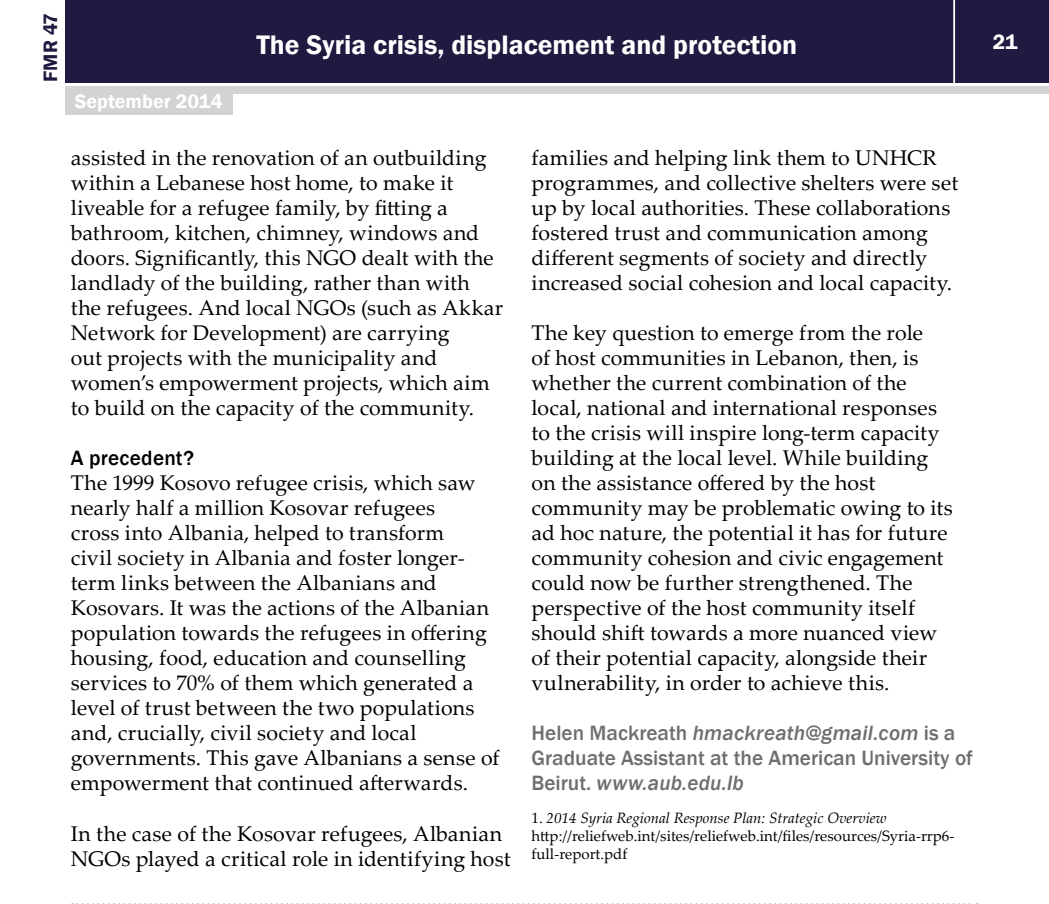
<style>
.page{position:relative;width:1049px;height:904px;background:#fff}
.page>*{position:absolute;margin:0;border:0;box-sizing:border-box;transform-origin:0 0}
.t1{font:600 27.5px "Franklin Gothic";color:#fff}
.t2{font:21.25px/25px "Palatino Linotype";letter-spacing:.01em;color:#000}
.t3{font:500 21.25px/25px "Franklin Gothic";color:#6d6e71}
.t4{font:500 21.25px "Franklin Gothic";letter-spacing:.015em;color:#000}
.t5{font:600 21.25px "Franklin Gothic";color:#fff}
.t6{font:600 20px "Franklin Gothic";color:#fff}
.t7{font:600 20px "Franklin Gothic";color:#211a40}
.t8{font:15px/18px "Palatino Linotype";color:#000}
.s1{font-style:italic}
</style>
<div class="page">
<div style="left:65px;top:0;width:984px;height:83px;background:#211a40"></div>
<div style="left:65px;top:86px;width:984px;height:8px;background:#d1d3d4"></div>
<hr style="left:953px;top:0;width:2px;height:85px;background:#fff">
<div style="left:65px;top:92px;width:167px;height:22px;background:#d1d3d4"></div>
<p class="t7" style="left:38px;top:82px;width:70px;rotate:-90deg">FMR 47</p>
<p class="t1" style="left:256px;top:28px;width:542px">The Syria crisis, displacement and protection</p>
<p class="t5" style="left:993px;top:29px;width:26px">21</p>
<p class="t6" style="left:75px;top:89px;width:149px">September 2014</p>
<p class="t2" style="left:71px;top:144px;width:434px">assisted in the renovation of an outbuilding within a Lebanese host home, to make it liveable for a refugee family, by fitting a bathroom, kitchen, chimney, windows and doors. Significantly, this NGO dealt with the landlady of the building, rather than with the refugees. And local NGOs (such as Akkar Network for Development) are carrying<br>out projects with the municipality and women’s empowerment projects, which aim to build on the capacity of the community.</p>
<p class="t4" style="left:71px;top:445px;width:125px">A precedent?</p>
<p class="t2" style="left:71px;top:469px;width:430px">The 1999 Kosovo refugee crisis, which saw nearly half a million Kosovar refugees<br>cross into Albania, helped to transform<br>civil society in Albania and foster longer&shy;term links between the Albanians and Kosovars. It was the actions of the Albanian population towards the refugees in offering housing, food, education and counselling services to 70% of them which generated a level of trust between the two populations and, crucially, civil society and local governments. This gave Albanians a sense of empowerment that continued afterwards.</p>
<p class="t2" style="left:71px;top:819px;width:441px">In the case of the Kosovar refugees, Albanian<br>NGOs played a critical role in identifying host</p>
<p class="t2" style="left:532px;top:144px;width:428px">families and helping link them to UNHCR programmes, and collective shelters were set up by local authorities. These collaborations fostered trust and communication among different segments of society and directly increased social cohesion and local capacity.</p>
<p class="t2" style="left:532px;top:319px;width:423px">The key question to emerge from the role<br>of host communities in Lebanon, then, is whether the current combination of the local, national and international responses to the crisis will inspire long-term capacity building at the local level. While building on the assistance offered by the host community may be problematic owing to its ad hoc nature, the potential it has for future community cohesion and civic engagement could now be further strengthened. The perspective of the host community itself should shift towards a more nuanced view of their potential capacity, alongside their vulnerability, in order to achieve this.</p>
<p class="t3" style="left:532px;top:720px;width:443px">Helen Mackreath <span class="s1">hmackreath@gmail.com</span> is a<br>Graduate Assistant at the American University of<br>Beirut. <span class="s1">www.aub.edu.lb</span></p>
<p class="t8" style="left:531px;top:807px;width:424px">1. <span class="s1">2014 Syria Regional Response Plan: Strategic Overview </span>http://reliefweb.int/sites/reliefweb.int/files/resources/Syria-rrp6- full-report.pdf</p>
</div>
